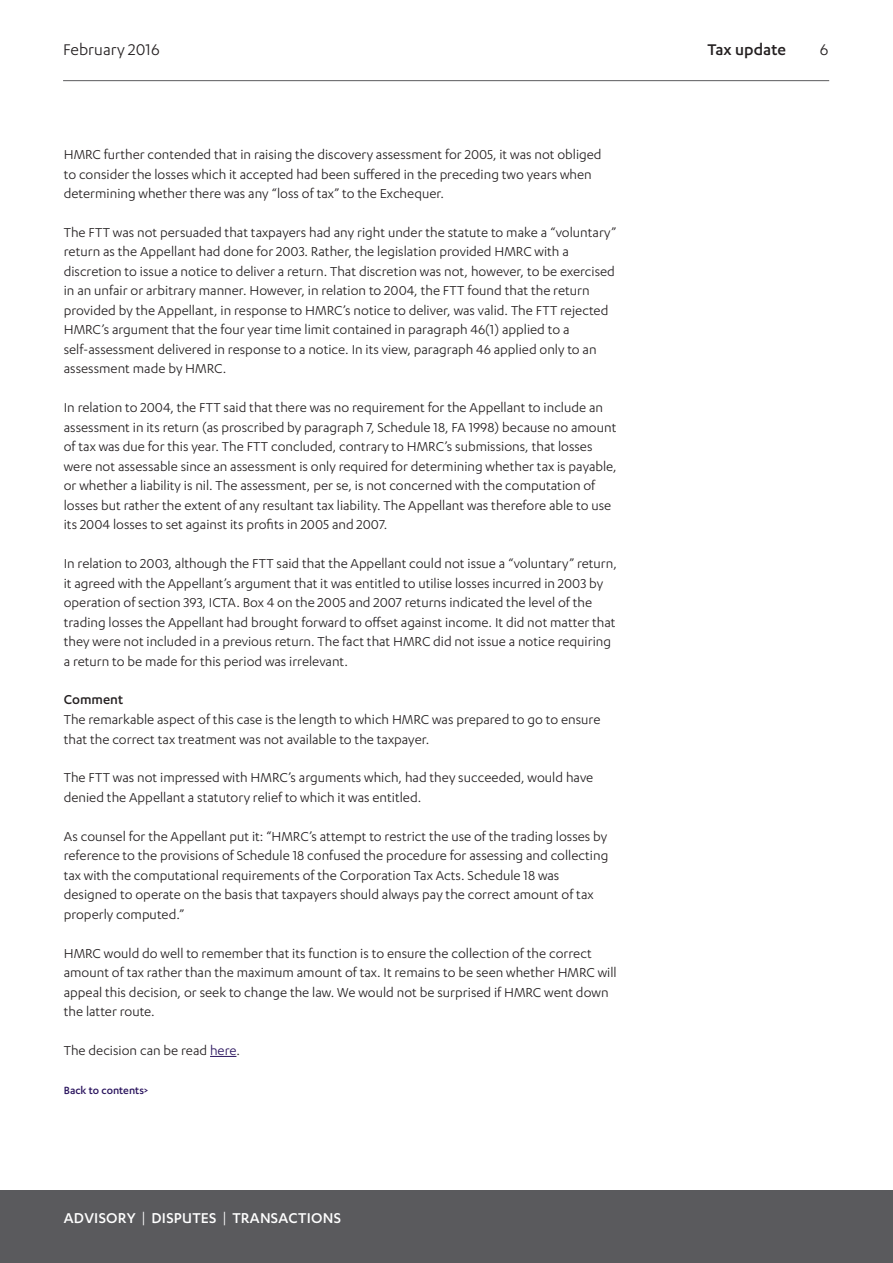
<style>
.page{position:relative;width:893px;height:1263px;background:#fff}
.page>*{position:absolute;margin:0;border:0;box-sizing:border-box;transform-origin:0 0}
.t1{font:18px "Karbon";color:#231f20}
.t2{font:500 18px "Karbon";color:#231f20}
.t3{font:500 16.5px "Karbon";letter-spacing:.015em;color:#fff}
.Body{font:15px/19.5px "Karbon";color:#231f20}
.Heading_3{font:500 15px "Karbon";color:#231f20}
.Body-2{font:500 12px "Karbon";color:#29135d}
.s1{color:#29135d}
.s2{font-weight:400}
</style>
<div class="page">
<hr style="left:63px;top:80px;width:766px;height:1px;background:#5a5a5d">
<div style="left:0;top:1191px;width:893px;height:72px;background:#5a5a5d"></div>
<svg style="left:210px;top:1056px;width:26px;height:1px"></svg>
<p class="t1" style="left:63px;top:39px;width:98px">February 2016</p>
<p class="t2" style="left:707px;top:39px;width:80px">Tax update</p>
<p class="t1" style="left:820px;top:39px;width:10px">6</p>
<p class="Body" style="left:64px;top:144px;width:539px">HMRC further contended that in raising the discovery assessment for 2005, it was not obliged to consider the losses which it accepted had been suffered in the preceding two years when determining whether there was any “loss of tax” to the Exchequer.</p>
<p class="Body" style="left:64px;top:222px;width:554px">The FTT was not persuaded that taxpayers had any right under the statute to make a “voluntary” return as the Appellant had done for 2003. Rather, the legislation provided HMRC with a discretion to issue a notice to deliver a return. That discretion was not, however, to be exercised in an unfair or arbitrary manner. However, in relation to 2004, the FTT found that the return provided by the Appellant, in response to HMRC’s notice to deliver, was valid. The FTT rejected HMRC’s argument that the four year time limit contained in paragraph 46(1) applied to a self-assessment delivered in response to a notice. In its view, paragraph 46 applied only to an assessment made by HMRC.</p>
<p class="Body" style="left:64px;top:397px;width:555px">In relation to 2004, the FTT said that there was no requirement for the Appellant to include an assessment in its return (as proscribed by paragraph 7, Schedule 18, FA 1998) because no amount of tax was due for this year. The FTT concluded, contrary to HMRC’s submissions, that losses were not assessable since an assessment is only required for determining whether tax is payable, or whether a liability is nil. The assessment, per se, is not concerned with the computation of losses but rather the extent of any resultant tax liability. The Appellant was therefore able to use its 2004 losses to set against its profits in 2005 and 2007.</p>
<p class="Body" style="left:64px;top:553px;width:555px">In relation to 2003, although the FTT said that the Appellant could not issue a “voluntary” return, it agreed with the Appellant’s argument that it was entitled to utilise losses incurred in 2003 by operation of section 393, ICTA. Box 4 on the 2005 and 2007 returns indicated the level of the trading losses the Appellant had brought forward to offset against income. It did not matter that they were not included in a previous return. The fact that HMRC did not issue a notice requiring a return to be made for this period was irrelevant.</p>
<p class="Heading_3" style="left:64px;top:691px;width:61px">Comment</p>
<p class="Body" style="left:64px;top:709px;width:538px">The remarkable aspect of this case is the length to which HMRC was prepared to go to ensure that the correct tax treatment was not available to the taxpayer.</p>
<p class="Body" style="left:64px;top:768px;width:531px">The FTT was not impressed with HMRC’s arguments which, had they succeeded, would have denied the Appellant a statutory relief to which it was entitled.</p>
<p class="Body" style="left:64px;top:826px;width:546px">As counsel for the Appellant put it: “HMRC’s attempt to restrict the use of the trading losses by reference to the provisions of Schedule 18 confused the procedure for assessing and collecting tax with the computational requirements of the Corporation Tax Acts. Schedule 18 was designed to operate on the basis that taxpayers should always pay the correct amount of tax properly computed.”</p>
<p class="Body" style="left:64px;top:943px;width:554px">HMRC would do well to remember that its function is to ensure the collection of the correct amount of tax rather than the maximum amount of tax. It remains to be seen whether HMRC will appeal this decision, or seek to change the law. We would not be surprised if HMRC went down the latter route.</p>
<p class="Body" style="left:64px;top:1040px;width:178px">The decision can be read <span class="s1">here</span>.</p>
<p class="Body-2" style="left:64px;top:1083px;width:86px">Back to contents&gt;</p>
<p class="t3" style="left:64px;top:1208px;width:279px">ADVISORY <span class="s2">|</span> DISPUTES <span class="s2">|</span> TRANSACTIONS</p>
</div>
